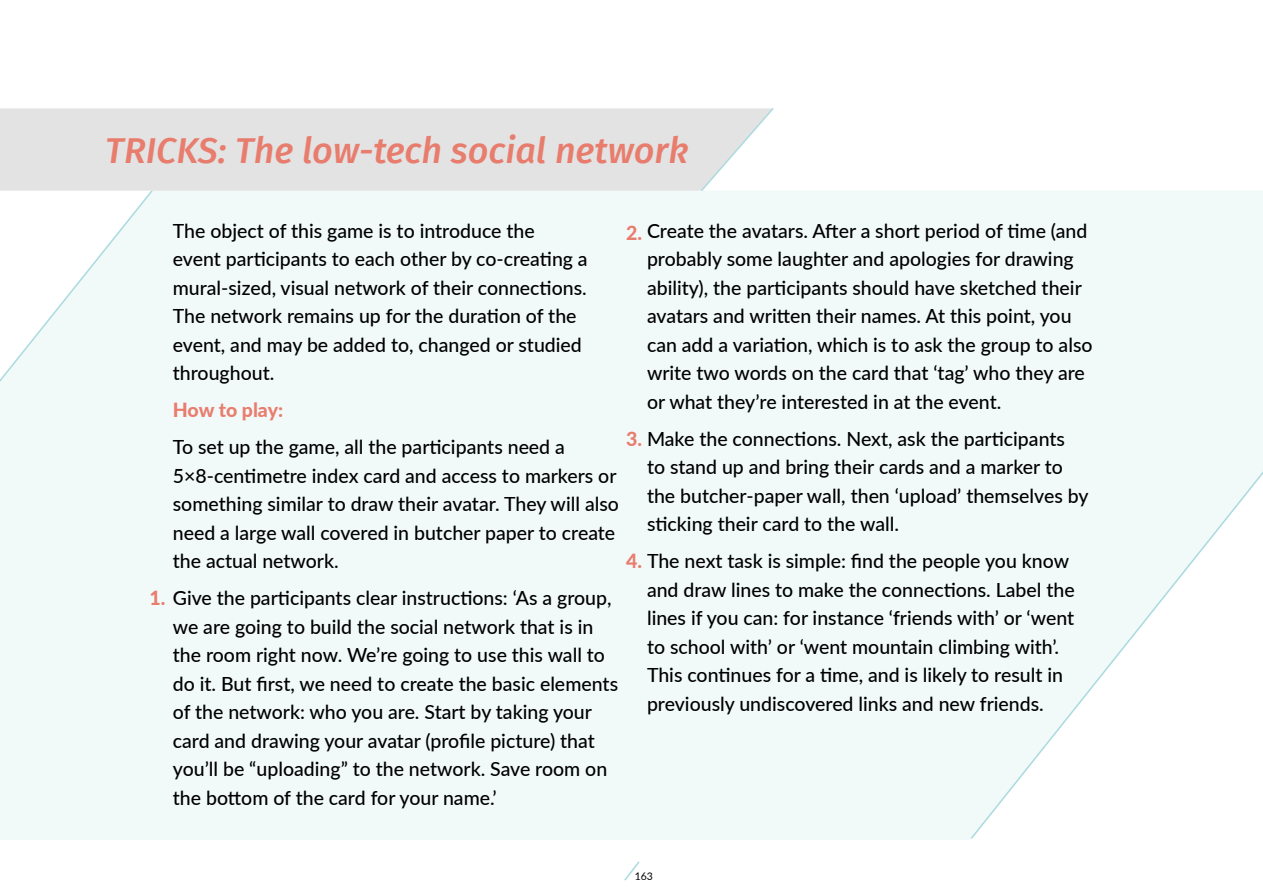
<style>
.page{position:relative;width:1263px;height:893px;background:#fff}
.page>*{position:absolute;margin:0;border:0;box-sizing:border-box;transform-origin:0 0}
.t1{font:italic 500 36px "Fira Sans";color:#e87d6e}
.t2{font:500 19.5px/28.5px "Lato";color:#000}
.t3{font:900 19.5px "Lato";letter-spacing:-.005em;color:#e87d6e}
.t4{font:10.5px "Lato";color:#000}
.s1{font-weight:900;color:#e87d6e}
</style>
<div class="page">
<svg style="left:624px;top:861px;width:16px;height:20px"></svg>
<div style="left:0;top:191px;width:969px;height:649px;background:#f1f9f9"></div>
<svg style="left:0;top:191px;width:154px;height:289px"></svg>
<svg style="left:969px;top:191px;width:294px;height:649px"></svg>
<div style="left:0;top:108px;width:699px;height:83px;background:#e3e3e3"></div>
<svg style="left:699px;top:108px;width:76px;height:85px"></svg>
<h1 class="t1" style="left:105px;top:122px;width:585px">TRICKS: The low-tech social network</h1>
<p class="t2" style="left:173px;top:215px;width:416px">The object of this game is to introduce the<br>event participants to each other by co-creating a mural-sized, visual network of their connections.<br>The network remains up for the duration of the event, and may be added to, changed or studied throughout.</p>
<p class="t3" style="left:173px;top:395px;width:112px">How to play:</p>
<p class="t2" style="left:173px;top:432px;width:448px">To set up the game, all the participants need a 5×8-centimetre index card and access to markers or something similar to draw their avatar. They will also need a large wall covered in butcher paper to create the actual network.</p>
<p class="t2" style="left:173px;top:583px;width:447px;text-indent:-23px"><span class="s1">1.</span> Give the participants clear instructions: ‘As a group, we are going to build the social network that is in the room right now. We’re going to use this wall to do it. But first, we need to create the basic elements of the network: who you are. Start by taking your card and drawing your avatar (profile picture) that you’ll be “uploading” to the network. Save room on the bottom of the card for your name.’</p>
<p class="t2" style="left:647px;top:215px;width:447px">Create the avatars. After a short period of time (and probably some laughter and apologies for drawing ability), the participants should have sketched their avatars and written their names. At this point, you can add a variation, which is to ask the group to also write two words on the card that ‘tag’ who they are or what they’re interested in at the event.</p>
<p class="t2" style="left:647px;top:424px;width:443px;text-indent:-21px"><span class="s1">3.</span> Make the connections. Next, ask the participants<br>to stand up and bring their cards and a marker to the butcher-paper wall, then ‘upload’ themselves by sticking their card to the wall.</p>
<p class="t2" style="left:647px;top:546px;width:429px;text-indent:-21px"><span class="s1">4.</span> The next task is simple: find the people you know and draw lines to make the connections. Label the lines if you can: for instance ‘friends with’ or ‘went to school with’ or ‘went mountain climbing with’.<br>This continues for a time, and is likely to result in previously undiscovered links and new friends.</p>
<p class="t3" style="left:626px;top:219px;width:17px">2.</p>
<p class="t4" style="left:635px;top:869px;width:20px">163</p>
</div>
